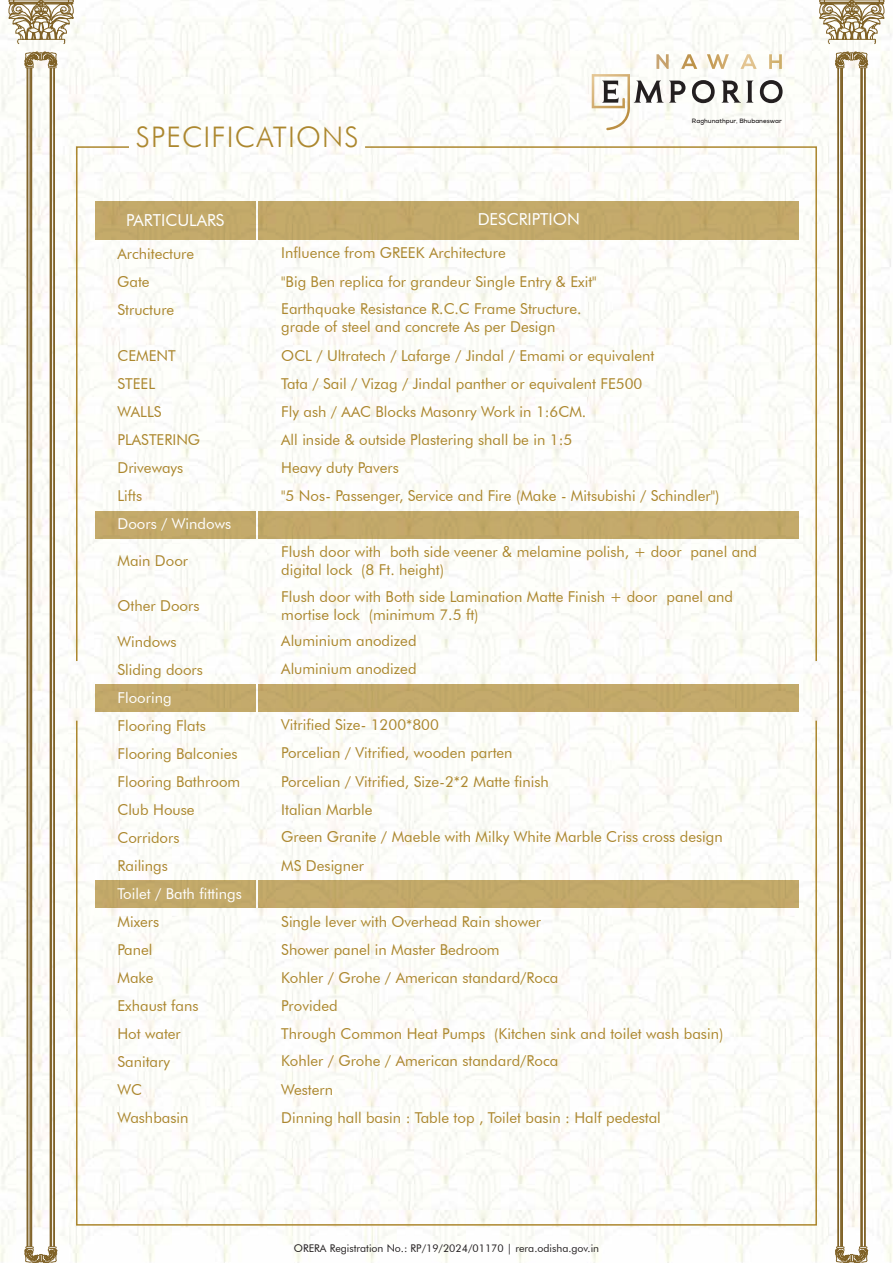
<style>
.page{position:relative;width:893px;height:1263px;background:#fff}
.page>*{position:absolute;margin:0;border:0;box-sizing:border-box;transform-origin:0 0}
.t1{font:300 28.35px "Futura BT";letter-spacing:.04em;color:#ac872e}
.t2{font:16.5px "Futura BT";color:#fff}
.t3{font:15px/18px "Futura BT";color:#ac872e}
.t4{font:15px "Futura BT";color:#fff}
.t5{font:10.65px "Futura BT";color:#231f20}
.t6{font:700 6.3px "Nexa";color:#231f20}
</style>
<div class="page">
<img style="left:0;top:0;width:893px;height:1263px">
<svg style="left:75px;top:146px;width:55px;height:516px"></svg>
<svg style="left:364px;top:146px;width:454px;height:516px"></svg>
<div style="left:95px;top:202px;width:161px;height:38px;background:#c3a96a"></div>
<div style="left:258px;top:202px;width:541px;height:38px;background:#c3a969"></div>
<div style="left:95px;top:511px;width:161px;height:28px;background:#c3a96a"></div>
<div style="left:258px;top:511px;width:541px;height:28px;background:#c3a96a"></div>
<div style="left:95px;top:684px;width:161px;height:28px;background:#c3a96a"></div>
<div style="left:258px;top:684px;width:541px;height:28px;background:#c3a96a"></div>
<div style="left:95px;top:880px;width:161px;height:28px;background:#c2a969"></div>
<div style="left:258px;top:880px;width:541px;height:28px;background:#c2a969"></div>
<hr style="left:837px;top:68px;width:1px;height:1179px;background:#806227">
<hr style="left:838px;top:68px;width:1px;height:1179px;background:#806227">
<hr style="left:840px;top:68px;width:1px;height:1179px;background:#806227">
<hr style="left:841px;top:68px;width:1px;height:1179px;background:#806227">
<hr style="left:842px;top:68px;width:1px;height:1179px;background:#806227">
<hr style="left:865px;top:68px;width:1px;height:1179px;background:#806227">
<hr style="left:864px;top:68px;width:1px;height:1179px;background:#806227">
<hr style="left:862px;top:68px;width:1px;height:1179px;background:#806227">
<hr style="left:861px;top:68px;width:1px;height:1179px;background:#806227">
<svg style="left:835px;top:52px;width:33px;height:17px"></svg>
<svg style="left:835px;top:1246px;width:33px;height:17px"></svg>
<svg style="left:819px;top:0;width:65px;height:44px"></svg>
<hr style="left:27px;top:68px;width:1px;height:1179px;background:#806227">
<hr style="left:28px;top:68px;width:1px;height:1179px;background:#806227">
<hr style="left:30px;top:68px;width:1px;height:1179px;background:#806227">
<hr style="left:31px;top:68px;width:1px;height:1179px;background:#806227">
<hr style="left:54px;top:68px;width:1px;height:1179px;background:#806227">
<hr style="left:53px;top:68px;width:1px;height:1179px;background:#806227">
<hr style="left:51px;top:68px;width:1px;height:1179px;background:#806227">
<hr style="left:50px;top:68px;width:1px;height:1179px;background:#806227">
<svg style="left:24px;top:52px;width:33px;height:17px"></svg>
<svg style="left:24px;top:1246px;width:33px;height:17px"></svg>
<svg style="left:8px;top:0;width:66px;height:44px"></svg>
<svg style="left:592px;top:54px;width:191px;height:76px"></svg>
<h1 class="t1" style="left:136px;top:120px;width:224px">SPECIFICATIONS</h1>
<p class="t2" style="left:126px;top:210px;width:100px">PARTICULARS</p>
<p class="t2" style="left:478px;top:209px;width:104px">DESCRIPTION</p>
<p class="t3" style="left:281px;top:239px;width:317px;line-height:28.3px">Influence from GREEK Architecture<br>"Big Ben replica for grandeur Single Entry &amp; Exit"</p>
<p class="t3" style="left:117px;top:300px;width:58px">Structure</p>
<p class="t3" style="left:281px;top:300px;width:302px">Earthquake Resistance R.C.C Frame Structure. grade of steel and concrete As per Design</p>
<p class="t3" style="left:117px;top:347px;width:60px">CEMENT</p>
<p class="t3" style="left:281px;top:347px;width:375px">OCL / Ultratech / Lafarge / Jindal / Emami or equivalent</p>
<p class="t3" style="left:117px;top:375px;width:39px">STEEL</p>
<p class="t3" style="left:281px;top:375px;width:363px">Tata / Sail / Vizag / Jindal panther or equivalent FE500</p>
<p class="t3" style="left:117px;top:403px;width:46px">WALLS</p>
<p class="t3" style="left:281px;top:402px;width:307px">Fly ash / AAC Blocks Masonry Work in 1:6CM.</p>
<p class="t3" style="left:117px;top:239px;width:78px;line-height:28px">Architecture<br>Gate</p>
<p class="t3" style="left:117px;top:431px;width:84px">PLASTERING</p>
<p class="t3" style="left:281px;top:430px;width:293px">All inside &amp; outside Plastering shall be in 1:5</p>
<p class="t3" style="left:117px;top:459px;width:67px">Driveways</p>
<p class="t3" style="left:281px;top:458px;width:119px">Heavy duty Pavers</p>
<p class="t6" style="left:692px;top:117px;width:91px">Raghunathpur, Bhubaneswar</p>
<p class="t3" style="left:117px;top:487px;width:26px">Lifts</p>
<p class="t3" style="left:281px;top:486px;width:440px">"5 Nos- Passenger, Service and Fire (Make - Mitsubishi / Schindler")</p>
<p class="t4" style="left:117px;top:515px;width:115px">Doors / Windows</p>
<p class="t3" style="left:117px;top:552px;width:72px">Main Door</p>
<p class="t3" style="left:281px;top:543px;width:477px">Flush door with both side veener &amp; melamine polish, + door panel and digital lock (8 Ft. height)</p>
<p class="t3" style="left:117px;top:596px;width:84px">Other Doors</p>
<p class="t3" style="left:281px;top:588px;width:453px">Flush door with Both side Lamination Matte Finish + door panel and mortise lock (minimum 7.5 ft)</p>
<p class="t3" style="left:117px;top:632px;width:61px">Windows</p>
<p class="t3" style="left:281px;top:632px;width:137px">Aluminium anodized</p>
<p class="t3" style="left:117px;top:660px;width:87px">Sliding doors</p>
<p class="t3" style="left:281px;top:660px;width:137px">Aluminium anodized</p>
<p class="t4" style="left:117px;top:688px;width:56px">Flooring</p>
<p class="t3" style="left:117px;top:716px;width:90px">Flooring Flats</p>
<p class="t3" style="left:281px;top:716px;width:159px">Vitrified Size- 1200*800</p>
<p class="t3" style="left:117px;top:744px;width:122px">Flooring Balconies</p>
<p class="t3" style="left:281px;top:744px;width:233px">Porcelian / Vitrified, wooden parten</p>
<p class="t3" style="left:117px;top:772px;width:124px">Flooring Bathroom</p>
<p class="t3" style="left:281px;top:772px;width:269px">Porcelian / Vitrified, Size-2*2 Matte finish</p>
<p class="t3" style="left:117px;top:800px;width:79px">Club House</p>
<p class="t3" style="left:281px;top:800px;width:93px">Italian Marble</p>
<p class="t3" style="left:117px;top:828px;width:64px">Corridors</p>
<p class="t3" style="left:281px;top:828px;width:443px">Green Granite / Maeble with Milky White Marble Criss cross design</p>
<p class="t3" style="left:117px;top:856px;width:52px">Railings</p>
<p class="t3" style="left:281px;top:856px;width:84px">MS Designer</p>
<p class="t4" style="left:117px;top:884px;width:126px">Toilet / Bath fittings</p>
<p class="t3" style="left:117px;top:912px;width:43px">Mixers</p>
<p class="t3" style="left:281px;top:912px;width:261px">Single lever with Overhead Rain shower</p>
<p class="t3" style="left:117px;top:940px;width:37px">Panel</p>
<p class="t3" style="left:281px;top:940px;width:220px">Shower panel in Master Bedroom</p>
<p class="t3" style="left:117px;top:968px;width:38px">Make</p>
<p class="t3" style="left:281px;top:968px;width:279px">Kohler / Grohe / American standard/Roca</p>
<p class="t3" style="left:117px;top:996px;width:83px">Exhaust fans</p>
<p class="t3" style="left:281px;top:996px;width:58px">Provided</p>
<p class="t3" style="left:117px;top:1024px;width:65px">Hot water</p>
<p class="t3" style="left:281px;top:1024px;width:444px">Through Common Heat Pumps (Kitchen sink and toilet wash basin)</p>
<p class="t3" style="left:117px;top:1052px;width:54px">Sanitary</p>
<p class="t3" style="left:281px;top:1052px;width:279px">Kohler / Grohe / American standard/Roca</p>
<p class="t3" style="left:117px;top:1080px;width:26px">WC</p>
<p class="t3" style="left:281px;top:1080px;width:53px">Western</p>
<p class="t3" style="left:117px;top:1108px;width:73px">Washbasin</p>
<p class="t3" style="left:281px;top:1108px;width:381px">Dinning hall basin : Table top , Toilet basin : Half pedestal</p>
<p class="t5" style="left:294px;top:1241px;width:307px">ORERA Registration No.: RP/19/2024/01170 | rera.odisha.gov.in</p>
</div>
